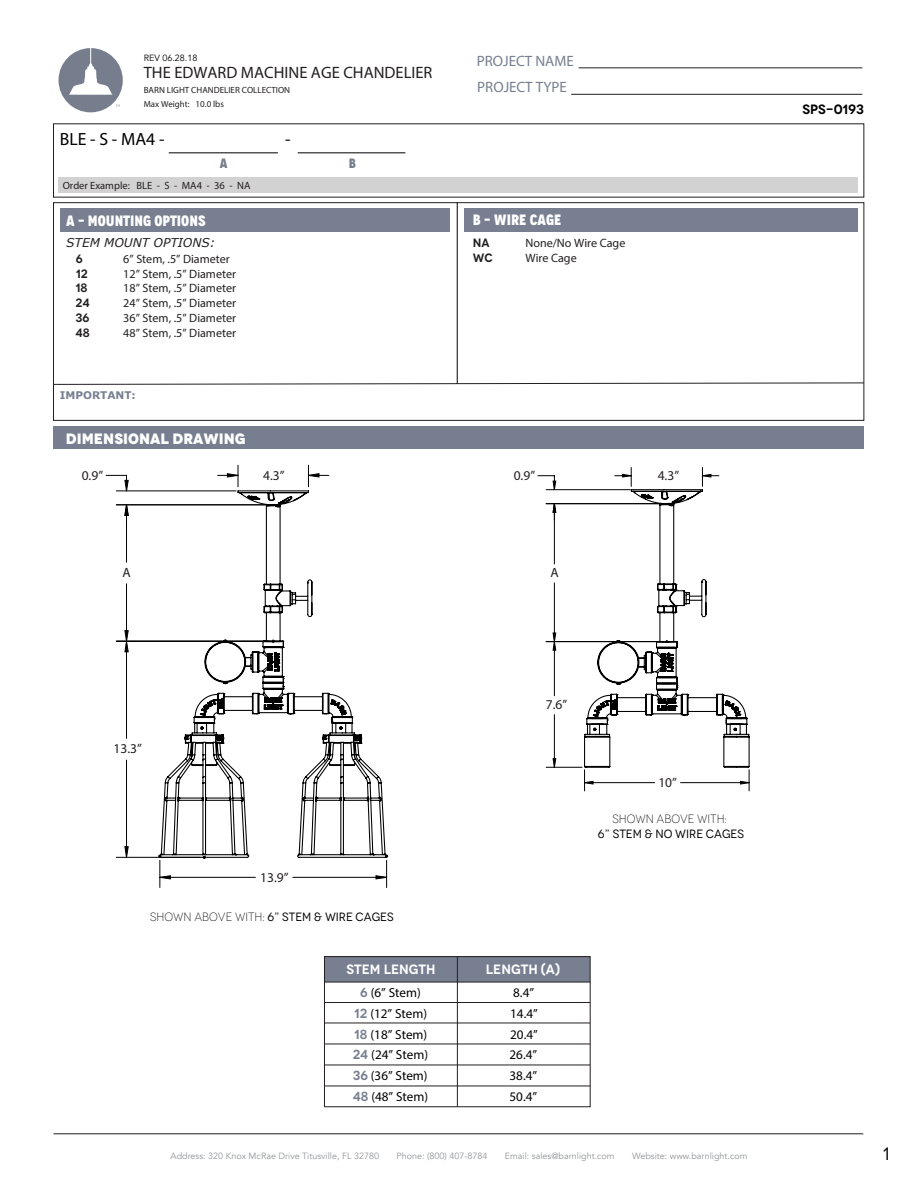
<style>
.page{position:relative;width:918px;height:1188px;background:#fff}
.page>*{position:absolute;margin:0;border:0;box-sizing:border-box;transform-origin:0 0}
.t1{font:18px "Novecento";color:#000}
.t2{font:17.7px "Gisha";color:#010101}
.t3{font:16.5px "Gisha";color:#231f20}
.t4{font:800 15px "Novecentocondensed";color:#fff}
.t5{font:15px "Gisha";color:#767e8e}
.t6{font:800 15px "Novecento";color:#fff}
.t7{font:13.5px "Gisha";color:#231f20}
.t8{font:600 13.5px "Novecento";color:#fff}
.t9{font:600 13.5px "Novecento";color:#000}
.t10{font:800 13.5px "Novecentocondensed";color:#777f8d}
.t11{font:13.2px/20.5px "Gisha";color:#000}
.t12{font:12.15px "Gisha";color:#221f1f}
.t13{font:italic 12.15px "Verdana";color:#221f1f}
.t14{font:600 12.15px "Novecento";color:#221f1f}
.t15{font:12px "Novecento";color:#000}
.t16{font:300 12px "Novecento";color:#000}
.t17{font:10.5px "Gisha";color:#231f20}
.t18{font:700 10.5px "Verdana";color:#777f91}
.t19{font:9px "Avenir";color:#939598}
.t20{font:9px "Gisha";color:#231f20}
.t21{font:9px "Avenir";color:#000}
.t22{font:700 8.85px "Gisha";color:#231f20}
.s1{font-weight:400;font-size:9px}
.s2{font-weight:300}
.s3{font-family:"Novecento";font-weight:600;color:#777f91}
</style>
<div class="page">
<hr style="left:571px;top:94px;width:291px;height:1px;background:#231f20">
<hr style="left:579px;top:68px;width:283px;height:1px;background:#231f20">
<svg style="left:55px;top:383px;width:807px;height:2px"></svg>
<svg style="left:59px;top:48px;width:64px;height:64px"></svg>
<hr style="left:169px;top:153px;width:109px;height:1px;background:#010101">
<hr style="left:298px;top:153px;width:107px;height:1px;background:#010101">
<div style="left:53px;top:202px;width:811px;height:219px;border:1px solid #231f20"></div>
<div style="left:53px;top:426px;width:811px;height:23px;background:#767e90"></div>
<hr style="left:54px;top:1134px;width:809px;height:1px;background:#231f20">
<div style="left:60px;top:209px;width:390px;height:23px;background:#777f90"></div>
<div style="left:464px;top:209px;width:394px;height:23px;background:#777f90"></div>
<div style="left:58px;top:177px;width:800px;height:15px;background:#d3d2d2"></div>
<hr style="left:457px;top:202px;width:1px;height:182px;background:#000">
<hr style="left:116px;top:857px;width:84px;height:1px;background:#000">
<hr style="left:116px;top:641px;width:153px;height:1px;background:#000">
<svg style="left:125px;top:525px;width:262px;height:354px"></svg>
<svg style="left:159px;top:525px;width:229px;height:334px"></svg>
<svg style="left:106px;top:465px;width:223px;height:60px"></svg>
<hr style="left:546px;top:767px;width:36px;height:1px;background:#000">
<hr style="left:546px;top:641px;width:117px;height:1px;background:#000">
<hr style="left:546px;top:503px;width:117px;height:1px;background:#000">
<svg style="left:538px;top:475px;width:15px;height:15px"></svg>
<svg style="left:622px;top:467px;width:10px;height:7px"></svg>
<svg style="left:749px;top:770px;width:1px;height:21px"></svg>
<svg style="left:553px;top:474px;width:196px;height:310px"></svg>
<svg style="left:584px;top:489px;width:166px;height:280px"></svg>
<svg style="left:552px;top:503px;width:118px;height:288px"></svg>
<div style="left:324px;top:956px;width:266px;height:26px;background:#777f91"></div>
<div style="left:324px;top:956px;width:266px;height:151px;border:1px solid #231f20"></div>
<hr style="left:324px;top:982px;width:266px;height:1px;background:#231f20">
<hr style="left:324px;top:1002px;width:266px;height:1px;background:#231f20">
<hr style="left:457px;top:957px;width:1px;height:150px;background:#231f20">
<hr style="left:324px;top:1023px;width:266px;height:1px;background:#231f20">
<hr style="left:324px;top:1044px;width:266px;height:1px;background:#231f20">
<hr style="left:324px;top:1065px;width:266px;height:1px;background:#231f20">
<hr style="left:324px;top:1086px;width:266px;height:1px;background:#231f20">
<p class="t21" style="left:144px;top:52px;width:55px">REV 06.28.18</p>
<h3 class="t3" style="left:144px;top:62px;width:290px">THE EDWARD MACHINE AGE CHANDELIER</h3>
<p class="t20" style="left:144px;top:84px;width:148px">BARN LIGHT CHANDELIER COLLECTION</p>
<p class="t22" style="left:144px;top:98px;width:82px">Max Weight: <span class="s1">10.0 lbs</span></p>
<h2 class="t2" style="left:60px;top:129px;width:106px">BLE - S - MA4 -</h2>
<p class="t10" style="left:220px;top:155px;width:9px">A</p>
<p class="t17" style="left:63px;top:179px;width:189px">Order Example: BLE - S - MA4 - 36 - NA</p>
<h2 class="t2" style="left:285px;top:129px;width:7px">-</h2>
<p class="t10" style="left:349px;top:155px;width:9px">B</p>
<p class="t5" style="left:477px;top:51px;width:99px">PROJECT NAME</p>
<p class="t5" style="left:477px;top:78px;width:91px">PROJECT TYPE</p>
<p class="t4" style="left:66px;top:211px;width:141px">A - MOUNTING OPTIONS</p>
<p class="t4" style="left:473px;top:211px;width:90px">B - WIRE CAGE</p>
<p class="t13" style="left:66px;top:235px;width:151px">STEM MOUNT OPTIONS:</p>
<p class="t14" style="left:76px;top:252px;width:8px">6</p>
<p class="t12" style="left:123px;top:252px;width:108px">6” Stem, .5” Diameter</p>
<p class="t14" style="left:76px;top:266px;width:13px">12</p>
<p class="t12" style="left:123px;top:266px;width:114px">12” Stem, .5” Diameter</p>
<p class="t14" style="left:75px;top:280px;width:14px">18</p>
<p class="t12" style="left:123px;top:281px;width:114px">18” Stem, .5” Diameter</p>
<p class="t14" style="left:75px;top:310px;width:15px">36</p>
<p class="t12" style="left:123px;top:310px;width:114px">36” Stem, .5” Diameter</p>
<p class="t14" style="left:75px;top:295px;width:16px">24</p>
<p class="t12" style="left:123px;top:295px;width:114px">24” Stem, .5” Diameter</p>
<p class="t14" style="left:75px;top:325px;width:16px">48</p>
<p class="t12" style="left:123px;top:325px;width:114px">48” Stem, .5” Diameter</p>
<p class="t18" style="left:60px;top:388px;width:78px">IMPORTANT:</p>
<p class="t6" style="left:66px;top:429px;width:181px">DIMENSIONAL DRAWING</p>
<p class="t7" style="left:82px;top:467px;width:23px">0.9”</p>
<p class="t7" style="left:263px;top:467px;width:23px">4.3”</p>
<p class="t7" style="left:123px;top:564px;width:10px">A</p>
<p class="t14" style="left:473px;top:235px;width:18px">NA</p>
<p class="t12" style="left:525px;top:235px;width:101px">None/No Wire Cage</p>
<p class="t14" style="left:473px;top:250px;width:22px">WC</p>
<p class="t12" style="left:525px;top:250px;width:53px">Wire Cage</p>
<p class="t7" style="left:514px;top:467px;width:23px">0.9”</p>
<p class="t7" style="left:658px;top:467px;width:23px">4.3”</p>
<p class="t7" style="left:550px;top:564px;width:10px">A</p>
<p class="t7" style="left:114px;top:740px;width:30px">13.3”</p>
<p class="t7" style="left:260px;top:869px;width:30px">13.9”</p>
<p class="t15" style="left:150px;top:909px;width:245px"><span class="s2">SHOWN ABOVE WITH:</span> 6” STEM &amp; WIRE CAGES</p>
<p class="t8" style="left:346px;top:962px;width:91px">STEM LENGTH</p>
<p class="t7" style="left:546px;top:696px;width:23px">7.6”</p>
<p class="t7" style="left:658px;top:774px;width:20px">10”</p>
<p class="t16" style="left:612px;top:812px;width:116px">SHOWN ABOVE WITH:</p>
<p class="t15" style="left:598px;top:827px;width:148px">6” STEM &amp; NO WIRE CAGES</p>
<p class="t8" style="left:486px;top:962px;width:76px">LENGTH (A)</p>
<p class="t11" style="left:360px;top:982px;width:62px"><span class="s3">6</span> (6” Stem)</p>
<p class="t11" style="left:513px;top:982px;width:22px">8.4”</p>
<p class="t11" style="left:354px;top:1003px;width:74px"><span class="s3">12</span> (12” Stem)</p>
<p class="t11" style="left:510px;top:1003px;width:29px">14.4”</p>
<p class="t11" style="left:353px;top:1024px;width:77px;text-align:justify"><span class="s3">18</span> (18” Stem)<br><span class="s3">24</span> (24” Stem)<br><span class="s3">36</span> (36” Stem)<br><span class="s3">48</span> (48” Stem)</p>
<p class="t11" style="left:510px;top:1024px;width:30px">20.4”<br>26.4”</p>
<p class="t11" style="left:510px;top:1065px;width:29px">38.4”</p>
<p class="t11" style="left:510px;top:1086px;width:29px">50.4”</p>
<p class="t9" style="left:802px;top:101px;width:63px">SPS-0193</p>
<p class="t19" style="left:171px;top:1151px;width:210px">Address: 320 Knox McRae Drive Titusville, FL 32780</p>
<p class="t19" style="left:397px;top:1151px;width:92px">Phone: (800) 407-8784</p>
<p class="t19" style="left:505px;top:1151px;width:111px">Email: sales@barnlight.com</p>
<p class="t19" style="left:632px;top:1151px;width:117px">Website: www.barnlight.com</p>
<h1 class="t1" style="left:883px;top:1143px;width:8px">1</h1>
</div>
